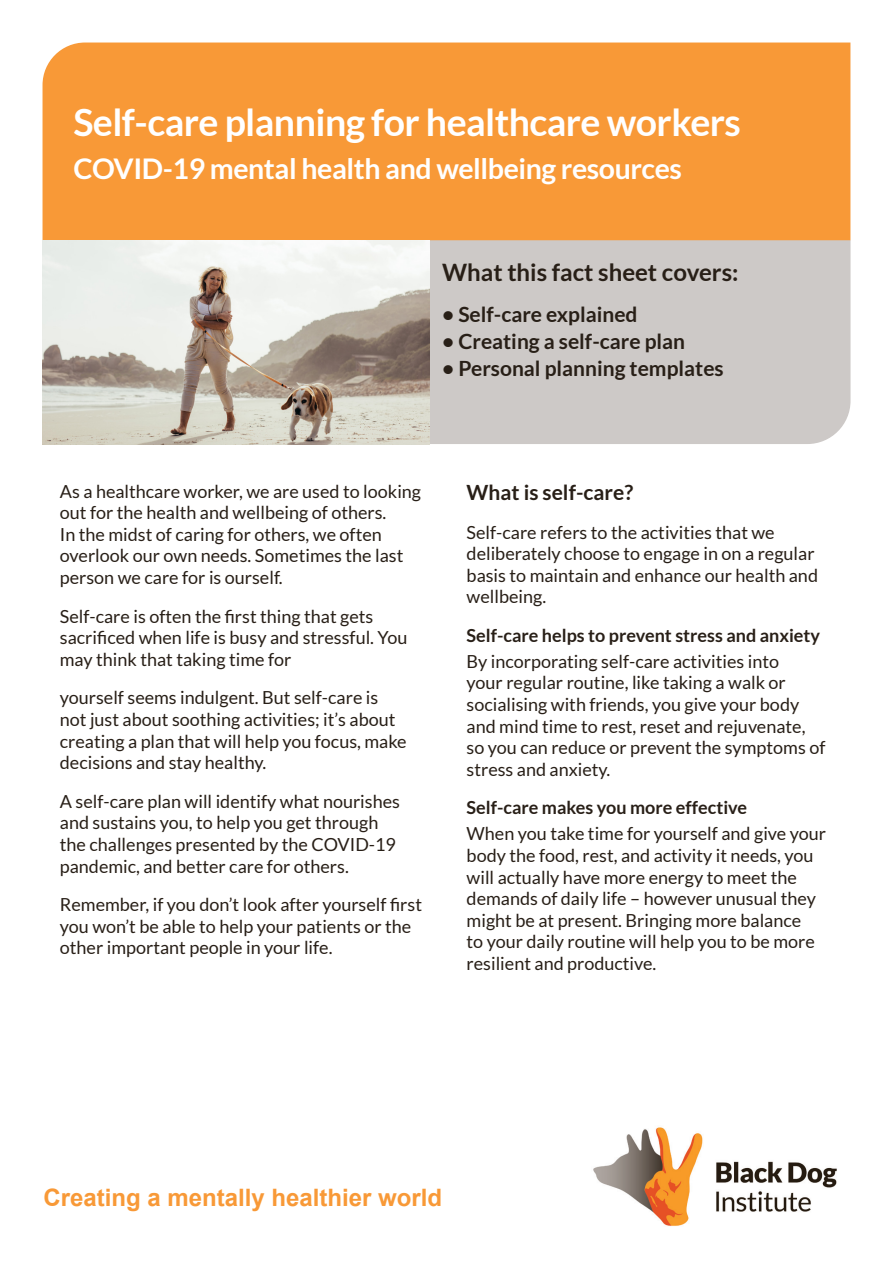
<style>
.page{position:relative;width:893px;height:1263px;background:#fff}
.page>*{position:absolute;margin:0;border:0;box-sizing:border-box;transform-origin:0 0}
.t1{font:700 37.5px "Lato";letter-spacing:-.015em;color:#fff}
.t2{font:700 28.5px "Lato";letter-spacing:-.015em;color:#fff}
.t3{font:700 24px "Arial";color:#f89937}
.Body___Secondary_Sub{font:700 24px "Lato";color:#281f17}
.Body___Secondary_Sub-2{font:700 21px "Lato";color:#281f17}
.Body{font:700 21px "Lato";color:#281f17}
.Body-2{font:18px/21.6px "Lato";color:#281f17}
.Body-3{font:700 18px "Lato";color:#281f17}
</style>
<div class="page">
<img style="left:593px;top:1127px;width:244px;height:99px">
<div style="left:429px;top:239px;width:422px;height:206px;background:#cdc9c7"></div>
<div style="left:43px;top:43px;width:807px;height:197px;background:#f89937"></div>
<img style="left:43px;top:240px;width:386px;height:204px">
<p class="t1" style="left:73px;top:101px;width:669px">Self-care planning for healthcare workers</p>
<p class="t2" style="left:73px;top:152px;width:610px">COVID-19 mental health and wellbeing resources</p>
<p class="Body___Secondary_Sub" style="left:442px;top:259px;width:298px">What this fact sheet covers:</p>
<p class="Body___Secondary_Sub-2" style="left:442px;top:302px;width:197px">• Self-care explained</p>
<p class="Body___Secondary_Sub-2" style="left:442px;top:329px;width:245px">• Creating a self-care plan</p>
<p class="Body___Secondary_Sub-2" style="left:442px;top:356px;width:283px">• Personal planning templates</p>
<p class="Body-2" style="left:60px;top:480px;width:363px">As a healthcare worker, we are used to looking out for the health and wellbeing of others.<br>In the midst of caring for others, we often overlook our own needs. Sometimes the last person we care for is ourself.</p>
<p class="Body-2" style="left:60px;top:605px;width:349px">Self-care is often the first thing that gets sacrificed when life is busy and stressful. You may think that taking time for</p>
<p class="Body-2" style="left:60px;top:687px;width:348px">yourself seems indulgent. But self-care is not just about soothing activities; it’s about creating a plan that will help you focus, make decisions and stay healthy.</p>
<p class="Body-2" style="left:60px;top:790px;width:342px">A self-care plan will identify what nourishes and sustains you, to help you get through the challenges presented by the COVID-19 pandemic, and better care for others.</p>
<p class="Body-2" style="left:60px;top:894px;width:364px">Remember, if you don’t look after yourself first you won’t be able to help your patients or the other important people in your life.</p>
<p class="Body" style="left:467px;top:480px;width:168px">What is self-care?</p>
<p class="Body-2" style="left:467px;top:521px;width:353px">Self-care refers to the activities that we deliberately choose to engage in on a regular basis to maintain and enhance our health and wellbeing.</p>
<p class="Body-3" style="left:467px;top:625px;width:355px">Self-care helps to prevent stress and anxiety</p>
<p class="Body-2" style="left:467px;top:650px;width:360px">By incorporating self-care activities into<br>your regular routine, like taking a walk or socialising with friends, you give your body and mind time to rest, reset and rejuvenate, so you can reduce or prevent the symptoms of stress and anxiety.</p>
<p class="Body-3" style="left:467px;top:798px;width:282px">Self-care makes you more effective</p>
<p class="Body-2" style="left:467px;top:823px;width:361px">When you take time for yourself and give your body the food, rest, and activity it needs, you will actually have more energy to meet the demands of daily life – however unusual they might be at present. Bringing more balance<br>to your daily routine will help you to be more resilient and productive.</p>
<h3 class="t3" style="left:43px;top:1181px;width:400px">Creating a mentally healthier world</h3>
</div>
